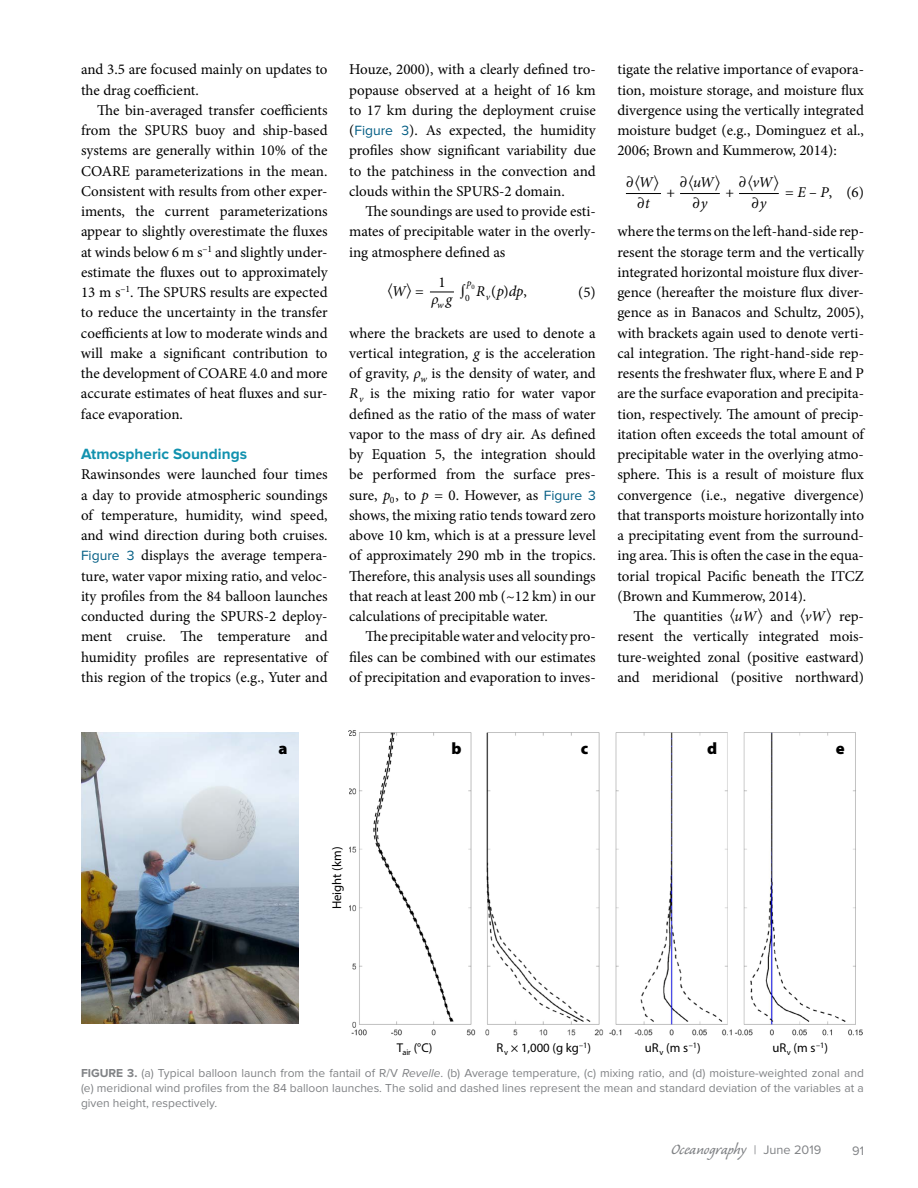
<style>
.page{position:relative;width:918px;height:1188px;background:#fff}
.page>*{position:absolute;margin:0;border:0;box-sizing:border-box;transform-origin:0 0}
.t1{font:18.75px "Caliban Std";color:#808285}
.t2{font:900 16.5px "Myriad Pro";color:#000}
.t3{font:700 15.3px "Proxima Nova";color:#1292af}
.t4{font:15px/20.2px "Minion Pro";color:#000;text-align:justify}
.t5{font:italic 15px/16.6px "Minion Pro";color:#000;text-align:center}
.t6{font:12.75px "Myriad Pro";color:#000}
.t7{font:12.75px "Proxima Nova";color:#808285}
.t8{font:12px/15px "Proxima Nova";color:#808285;text-align:justify}
.s1{font-family:"Proxima Nova";font-size:13.8px;color:#005c83}
.s2{font-style:normal}
.s3{font-style:italic}
.s4{font-weight:700}
.s5{font-family:"Proxima Nova";font-size:12.75px}
</style>
<div class="page">
<svg style="left:430px;top:292px;width:24px;height:1px"></svg>
<hr style="left:626px;top:193px;width:35px;height:1px;background:#000">
<hr style="left:680px;top:193px;width:40px;height:1px;background:#000">
<hr style="left:739px;top:193px;width:40px;height:1px;background:#000">
<img style="left:348px;top:730px;width:515px;height:306px">
<img style="left:81px;top:732px;width:218px;height:292px">
<div style="left:326px;top:733px;width:23px;height:290px;background:#fff"></div>
<p class="t4" style="left:81px;top:59px;width:248px">and 3.5 are focused mainly on updates to the drag coefficient.</p>
<p class="t4" style="left:81px;top:100px;width:248px;text-indent:16px">The bin-averaged transfer coefficients from the SPURS buoy and ship-based systems are generally within 10% of the COARE parameterizations in the mean.<br>Consistent with results from other exper&shy;iments, the current parameterizations appear to slightly overestimate the fluxes at winds below 6 m s<sup>–1</sup> and slightly under&shy;estimate the fluxes out to approximately 13 m s<sup>–1</sup>. The SPURS results are expected to reduce the uncertainty in the transfer coefficients at low to moderate winds and will make a significant contribution to the development of COARE 4.0 and more accurate estimates of heat fluxes and sur&shy;face evaporation.</p>
<p class="t3" style="left:81px;top:445px;width:168px">Atmospheric Soundings</p>
<p class="t4" style="left:81px;top:464px;width:248px">Rawinsondes were launched four times a day to provide atmospheric soundings of temperature, humidity, wind speed, and wind direction during both cruises.<br><span class="s1">Figure 3</span> displays the average tempera&shy;ture, water vapor mixing ratio, and veloc&shy;ity profiles from the 84 balloon launches conducted during the SPURS-2 deploy&shy;ment cruise. The temperature and humidity profiles are representative of this region of the tropics (e.g., Yuter and</p>
<p class="t4" style="left:349px;top:59px;width:248px">Houze, 2000), with a clearly defined tro&shy;popause observed at a height of 16 km to 17 km during the deployment cruise (<span class="s1">Figure 3</span>). As expected, the humidity profiles show significant variability due to the patchiness in the convection and clouds within the SPURS-2 domain.</p>
<p class="t4" style="left:349px;top:201px;width:248px;text-indent:16px">The soundings are used to provide esti&shy;mates of precipitable water in the overly&shy;ing atmosphere defined as</p>
<p class="t5" style="left:392px;top:283px;width:34px">W <span class="s2">=</span></p>
<p class="t4" style="left:460px;top:281px;width:11px">∫<sub>0</sub></p>
<p class="t5" style="left:432px;top:274px;width:22px"><span class="s2">1 </span>ρ<sub>w</sub> g</p>
<p class="t4" style="left:578px;top:282px;width:19px">(5)</p>
<p class="t4" style="left:349px;top:323px;width:248px">where the brackets are used to denote a vertical integration, <span class="s3">g</span> is the acceleration of gravity, <span class="s3">ρ</span><sub>w</sub> is the density of water, and <span class="s3">R</span><sub>v</sub> is the mixing ratio for water vapor defined as the ratio of the mass of water vapor to the mass of dry air. As defined by Equation 5, the integration should be performed from the surface pres&shy;sure, <span class="s3">p</span><sub>0</sub>, to <span class="s3">p =</span> 0. However, as <span class="s1">Figure 3 </span>shows, the mixing ratio tends toward zero above 10 km, which is at a pressure level of approximately 290 mb in the tropics.<br>Therefore, this analysis uses all soundings that reach at least 200 mb (~12 km) in our calculations of precipitable water.</p>
<p class="t4" style="left:349px;top:626px;width:248px;text-indent:16px">The precipitable water and velocity pro&shy;files can be combined with our estimates of precipitation and evaporation to inves-</p>
<p class="t5" style="left:467px;top:283px;width:62px"><sup>p</sup><sup>0</sup> R<sub>v</sub><span class="s2">(</span>p<span class="s2">)</span>dp<span class="s2">,</span></p>
<p class="t4" style="left:617px;top:59px;width:248px">tigate the relative importance of evapora&shy;tion, moisture storage, and moisture flux divergence using the vertically integrated moisture budget (e.g., Dominguez et al., 2006; Brown and Kummerow, 2014):</p>
<p class="t4" style="left:626px;top:172px;width:29px">∂ <span class="s3">W</span></p>
<p class="t5" style="left:680px;top:174px;width:36px"><span class="s2">∂</span> uW</p>
<p class="t5" style="left:739px;top:174px;width:35px"><span class="s2">∂</span> vW</p>
<p class="t4" style="left:637px;top:194px;width:14px">∂<span class="s3">t</span></p>
<p class="t4" style="left:693px;top:194px;width:16px">∂<span class="s3">y</span></p>
<p class="t4" style="left:751px;top:194px;width:16px">∂<span class="s3">y</span></p>
<p class="t4" style="left:666px;top:183px;width:10px">+</p>
<p class="t4" style="left:725px;top:183px;width:10px">+</p>
<p class="t4" style="left:785px;top:182px;width:80px">= <span class="s3">E</span> – <span class="s3">P</span>, (6)</p>
<p class="t4" style="left:617px;top:221px;width:248px">where the terms on the left-hand-side rep&shy;resent the storage term and the vertically integrated horizontal moisture flux diver&shy;gence (hereafter the moisture flux diver&shy;gence as in Banacos and Schultz, 2005), with brackets again used to denote verti&shy;cal integration. The right-hand-side rep&shy;resents the freshwater flux, where E and P are the surface evaporation and precipita&shy;tion, respectively. The amount of precip&shy;itation often exceeds the total amount of precipitable water in the overlying atmo&shy;sphere. This is a result of moisture flux convergence (i.e., negative divergence) that transports moisture horizontally into a precipitating event from the surround&shy;ing area. This is often the case in the equa&shy;torial tropical Pacific beneath the ITCZ (Brown and Kummerow, 2014).</p>
<p class="t4" style="left:617px;top:606px;width:248px;text-indent:16px">The quantities <span class="s3">uW</span> and <span class="s3">vW</span> rep&shy;resent the vertically integrated mois&shy;ture-weighted zonal (positive eastward) and meridional (positive northward)</p>
<p class="t2" style="left:278px;top:738px;width:11px">a</p>
<p class="t2" style="left:451px;top:738px;width:12px">b</p>
<p class="t2" style="left:581px;top:738px;width:9px">c</p>
<p class="t2" style="left:707px;top:738px;width:12px">d</p>
<p class="t2" style="left:836px;top:738px;width:10px">e</p>
<p class="t6" style="left:329px;top:909px;width:64px;rotate:-90deg">Height (km)</p>
<p class="t6" style="left:397px;top:1040px;width:37px">T<sub>air</sub> (°C)</p>
<p class="t6" style="left:496px;top:1040px;width:96px">R<sub>v</sub> × 1,000 (g kg<sup>–1</sup>)</p>
<p class="t6" style="left:645px;top:1040px;width:57px">uR<sub>v</sub> (m s<sup>–1</sup>)</p>
<p class="t6" style="left:772px;top:1040px;width:57px">uR<sub>v</sub> (m s<sup>–1</sup>)</p>
<p class="t8" style="left:81px;top:1065px;width:784px"><span class="s4">FIGURE 3.</span> (a) Typical balloon launch from the fantail of R/V <span class="s3">Revelle</span>. (b) Average temperature, (c) mixing ratio, and (d) moisture-weighted zonal and (e) meridional wind profiles from the 84 balloon launches. The solid and dashed lines represent the mean and standard deviation of the variables at a given height, respectively.</p>
<p class="t1" style="left:671px;top:1140px;width:152px">Oceanography <span class="s5">| June 2019</span></p>
<p class="t7" style="left:852px;top:1143px;width:13px">91</p>
</div>
